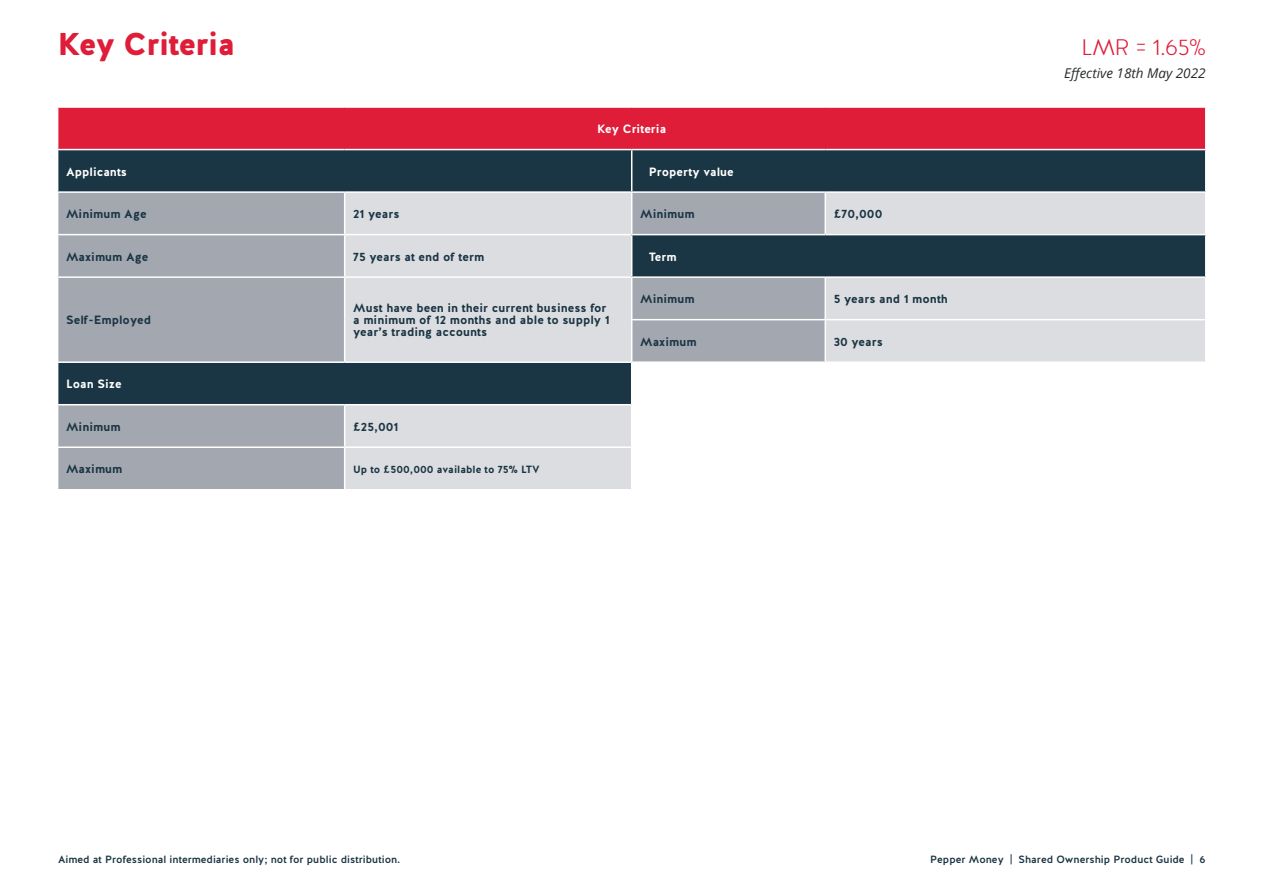
<style>
.page{position:relative;width:1263px;height:893px;background:#fff}
.page>*{position:absolute;margin:0;border:0;box-sizing:border-box;transform-origin:0 0}
.t1{font:900 31.5px "Halis R";letter-spacing:-.02em;color:#df1d39}
.t2{font:300 22.5px "Halis R";color:#df1d39}
.t3{font:italic 13.5px "Open Sans";color:#292c2f}
.Main_Cells_Left_Alig{font:700 12px/12px "Halis R";color:#1a3544}
.Sub_Blue_header{font:700 12px "Halis R";color:#fff}
.Sub_Blue_header_Left{font:700 12px "Halis R";color:#fff}
.Top_Red_Header{font:700 12px "Halis R";color:#fff}
.t4{font:500 10.5px "Halis R";color:#1a3544}
.Main_Cells_Left_Alig-2{font:700 10.5px "Halis R";color:#1a3544}
</style>
<div class="page">
<div style="left:58px;top:107px;width:1148px;height:43px;background:#df1d39"></div>
<div style="left:58px;top:150px;width:1147px;height:41px;background:#1a3544"></div>
<svg style="left:58px;top:193px;width:287px;height:296px;background:#8f97a1"></svg>
<svg style="left:345px;top:193px;width:860px;height:296px;fill:#dcdde0"></svg>
<div style="left:632px;top:235px;width:574px;height:42px;background:#1a3544"></div>
<hr style="left:57px;top:234px;width:288px;height:1px;background:#fff">
<hr style="left:345px;top:234px;width:287px;height:1px;background:#fff">
<hr style="left:631px;top:319px;width:194px;height:1px;background:#fff">
<hr style="left:825px;top:319px;width:381px;height:1px;background:#fff">
<hr style="left:632px;top:446px;width:193px;height:2px;background:#fff">
<hr style="left:825px;top:446px;width:381px;height:2px;background:#fff">
<hr style="left:631px;top:150px;width:1px;height:41px;background:#fff">
<hr style="left:631px;top:320px;width:1px;height:41px;background:#fff">
<hr style="left:631px;top:363px;width:1px;height:41px;background:#fff">
<hr style="left:345px;top:446px;width:287px;height:2px;background:#fff">
<hr style="left:631px;top:448px;width:1px;height:41px;background:#fff">
<hr style="left:825px;top:361px;width:381px;height:2px;background:#fff">
<hr style="left:825px;top:404px;width:381px;height:1px;background:#fff">
<hr style="left:631px;top:278px;width:1px;height:41px;background:#fff">
<hr style="left:631px;top:405px;width:1px;height:41px;background:#fff">
<hr style="left:344px;top:405px;width:1px;height:41px;background:#fff">
<hr style="left:824px;top:278px;width:2px;height:41px;background:#fff">
<hr style="left:824px;top:320px;width:2px;height:41px;background:#fff">
<hr style="left:632px;top:361px;width:193px;height:2px;background:#fff">
<hr style="left:824px;top:363px;width:2px;height:41px;background:#fff">
<hr style="left:632px;top:404px;width:193px;height:1px;background:#fff">
<hr style="left:824px;top:405px;width:2px;height:41px;background:#fff">
<hr style="left:824px;top:448px;width:2px;height:41px;background:#fff">
<hr style="left:57px;top:361px;width:288px;height:2px;background:#fff">
<hr style="left:345px;top:361px;width:287px;height:2px;background:#fff">
<hr style="left:57px;top:404px;width:288px;height:1px;background:#fff">
<hr style="left:345px;top:404px;width:287px;height:1px;background:#fff">
<hr style="left:57px;top:446px;width:288px;height:2px;background:#fff">
<hr style="left:344px;top:448px;width:1px;height:41px;background:#fff">
<hr style="left:344px;top:193px;width:1px;height:41px;background:#fff">
<hr style="left:344px;top:235px;width:1px;height:41px;background:#fff">
<hr style="left:57px;top:106px;width:288px;height:2px;background:#fff">
<hr style="left:345px;top:106px;width:287px;height:2px;background:#fff">
<hr style="left:632px;top:106px;width:193px;height:2px;background:#fff">
<hr style="left:825px;top:106px;width:381px;height:2px;background:#fff">
<hr style="left:1205px;top:108px;width:1px;height:41px;background:#fff">
<hr style="left:57px;top:149px;width:288px;height:1px;background:#fff">
<hr style="left:345px;top:149px;width:287px;height:1px;background:#fff">
<hr style="left:632px;top:149px;width:193px;height:1px;background:#fff">
<hr style="left:825px;top:149px;width:381px;height:1px;background:#fff">
<hr style="left:345px;top:276px;width:287px;height:2px;background:#fff">
<hr style="left:57px;top:276px;width:288px;height:2px;background:#fff">
<hr style="left:344px;top:278px;width:1px;height:42px;background:#fff">
<hr style="left:344px;top:320px;width:1px;height:41px;background:#fff">
<hr style="left:631px;top:193px;width:1px;height:41px;background:#fff">
<hr style="left:824px;top:193px;width:2px;height:41px;background:#fff">
<hr style="left:632px;top:234px;width:193px;height:1px;background:#fff">
<hr style="left:631px;top:235px;width:1px;height:41px;background:#fff">
<hr style="left:825px;top:234px;width:381px;height:1px;background:#fff">
<hr style="left:1205px;top:235px;width:1px;height:41px;background:#fff">
<hr style="left:632px;top:276px;width:193px;height:2px;background:#fff">
<hr style="left:825px;top:276px;width:381px;height:2px;background:#fff">
<h1 class="t1" style="left:58px;top:24px;width:179px">Key Criteria</h1>
<p class="Top_Red_Header" style="left:597px;top:121px;width:71px">Key Criteria</p>
<p class="Sub_Blue_header" style="left:66px;top:164px;width:62px">Applicants</p>
<p class="Sub_Blue_header_Left" style="left:649px;top:164px;width:87px">Property value</p>
<p class="Main_Cells_Left_Alig" style="left:66px;top:208px;width:82px">Minimum Age</p>
<p class="Main_Cells_Left_Alig" style="left:353px;top:208px;width:48px">21 years</p>
<p class="Main_Cells_Left_Alig" style="left:640px;top:208px;width:56px">Minimum</p>
<p class="Main_Cells_Left_Alig" style="left:834px;top:208px;width:50px">£70,000</p>
<p class="Main_Cells_Left_Alig" style="left:66px;top:251px;width:84px">Maximum Age</p>
<p class="Main_Cells_Left_Alig" style="left:353px;top:251px;width:133px">75 years at end of term</p>
<p class="Sub_Blue_header_Left" style="left:649px;top:249px;width:30px">Term</p>
<p class="Main_Cells_Left_Alig" style="left:66px;top:315px;width:86px">Self-Employed</p>
<p class="Main_Cells_Left_Alig" style="left:353px;top:303px;width:258px">Must have been in their current business for a minimum of 12 months and able to supply 1 year’s trading accounts</p>
<p class="Sub_Blue_header" style="left:66px;top:376px;width:57px">Loan Size</p>
<p class="Main_Cells_Left_Alig" style="left:66px;top:421px;width:56px">Minimum</p>
<p class="Main_Cells_Left_Alig" style="left:353px;top:421px;width:47px">£25,001</p>
<p class="Main_Cells_Left_Alig" style="left:66px;top:463px;width:58px">Maximum</p>
<p class="Main_Cells_Left_Alig-2" style="left:353px;top:462px;width:188px">Up to £500,000 available to 75% LTV</p>
<p class="Main_Cells_Left_Alig" style="left:640px;top:293px;width:56px">Minimum</p>
<p class="Main_Cells_Left_Alig" style="left:834px;top:293px;width:116px">5 years and 1 month</p>
<p class="Main_Cells_Left_Alig" style="left:640px;top:336px;width:58px">Maximum</p>
<p class="Main_Cells_Left_Alig" style="left:834px;top:336px;width:51px">30 years</p>
<h2 class="t2" style="left:1081px;top:33px;width:125px">LMR = 1.65%</h2>
<p class="t3" style="left:1064px;top:64px;width:143px">Effective 18th May 2022</p>
<p class="t4" style="left:58px;top:852px;width:344px">Aimed at Professional intermediaries only; not for public distribution.</p>
<p class="t4" style="left:930px;top:852px;width:277px">Pepper Money | Shared Ownership Product Guide | 6</p>
</div>
